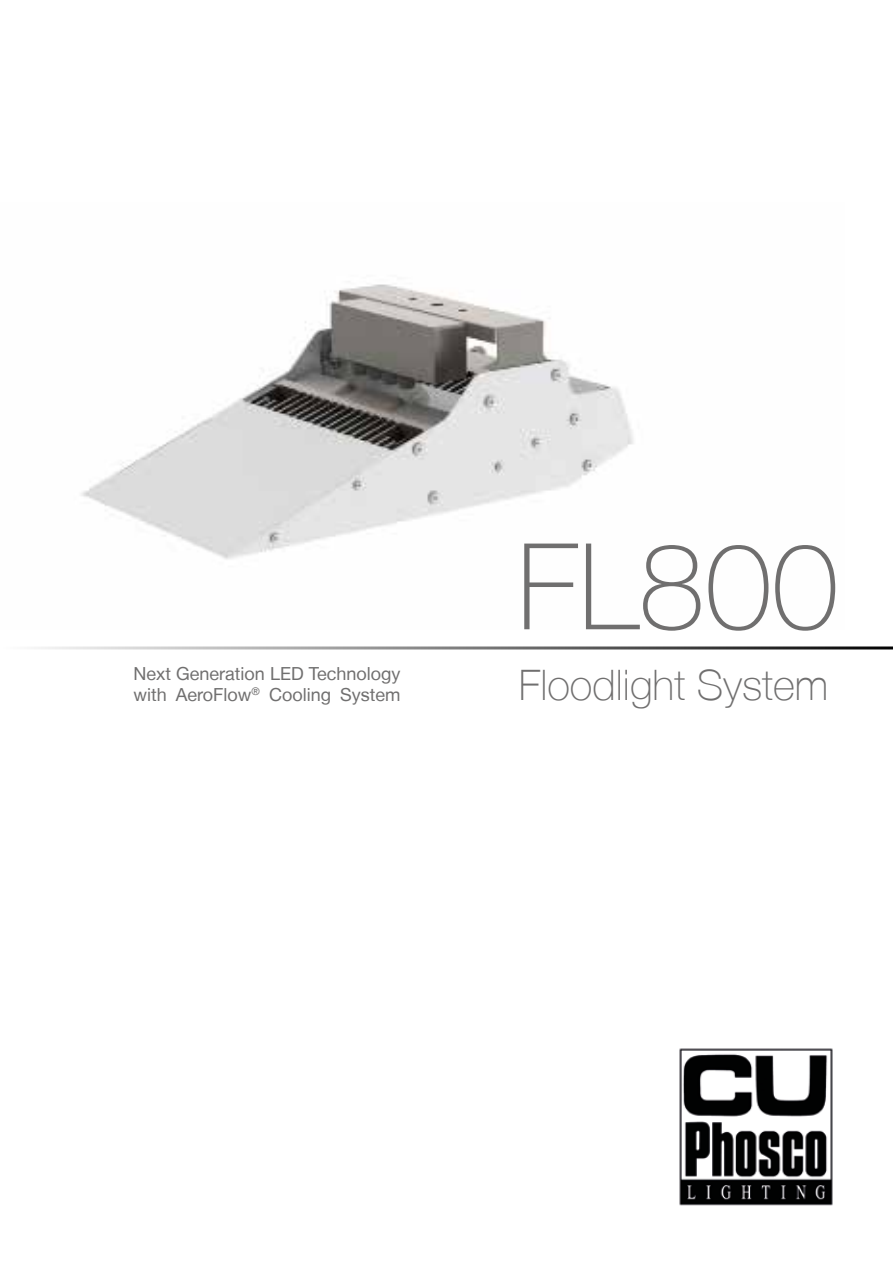
<style>
.page{position:relative;width:893px;height:1263px;background:#fff}
.page>*{position:absolute;margin:0;border:0;box-sizing:border-box;transform-origin:0 0}
.t1{font:100 120px "Helvetica Neue LT";color:#706f6f}
.t2{font:100 42px "Helvetica Neue LT";color:#706f6f}
.t3{font:18px/21.6px "Helvetica Neue LT";color:#706f6f}
</style>
<div class="page">
<img style="left:81px;top:284px;width:553px;height:276px">
<hr style="left:0;top:646px;width:893px;height:3px;background:#000">
<img style="left:679px;top:1048px;width:154px;height:158px">
<h1 class="t1" style="left:517px;top:518px;width:323px">FL800</h1>
<p class="t3" style="left:134px;top:662px;width:269px">Next Generation LED Technology with AeroFlow<sup>®</sup> Cooling System</p>
<h2 class="t2" style="left:519px;top:661px;width:311px">Floodlight System</h2>
</div>
